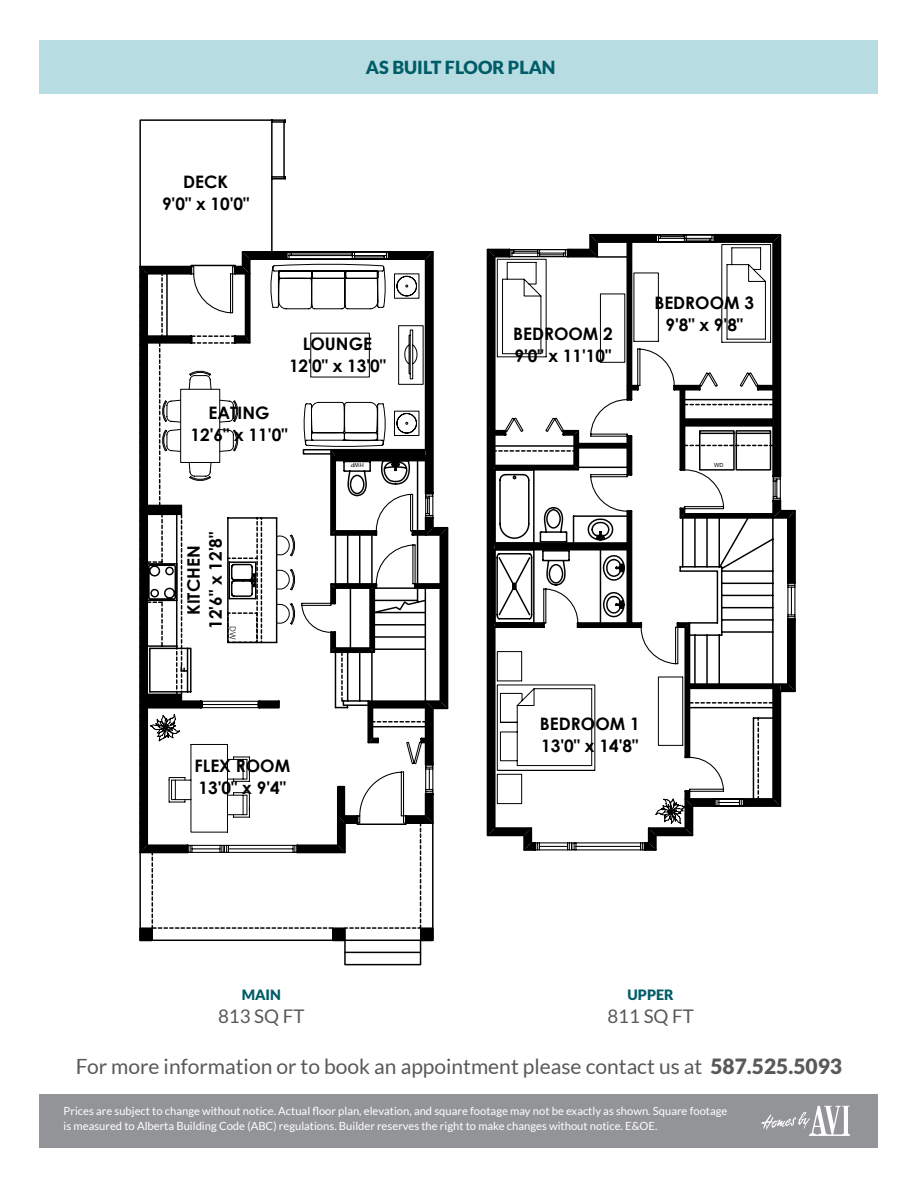
<style>
.page{position:relative;width:918px;height:1188px;background:#fff}
.page>*{position:absolute;margin:0;border:0;box-sizing:border-box;transform-origin:0 0}
.t1{font:21px "Lato";color:#57595b}
.t2{font:18.75px "Lato";color:#57595b}
.t3{font:900 18px "Lato";color:#005c67}
.t4{font:700 17.25px/21.9px "Century Gothic";color:#000;text-align:center}
.t5{font:900 14.25px "Lato";color:#005c67}
.t6{font:11.25px "Lato";color:#fff}
.t7{font:300 8.25px "Malgun Gothic";color:#000}
.t8{font:5.55px "Arial";color:#000}
.s1{font-weight:900}
</style>
<div class="page">
<div style="left:40px;top:1094px;width:838px;height:54px;background:#939498"></div>
<svg style="left:761px;top:1106px;width:89px;height:30px"></svg>
<div style="left:40px;top:40px;width:838px;height:54px;background:#b7dce1"></div>
<svg style="left:487px;top:234px;width:309px;height:617px"></svg>
<svg style="left:497px;top:244px;width:274px;height:580px"></svg>
<svg style="left:493px;top:255px;width:282px;height:545px"></svg>
<svg style="left:139px;top:119px;width:295px;height:847px"></svg>
<hr style="left:345px;top:952px;width:76px;height:1px;background:#000">
<svg style="left:139px;top:252px;width:309px;height:676px"></svg>
<p class="t3" style="left:366px;top:57px;width:191px">AS BUILT FLOOR PLAN</p>
<h3 class="t4" style="left:162px;top:171px;width:89px">DECK<br>9'0" x 10'0"</h3>
<h3 class="t4" style="left:289px;top:332px;width:98px">LOUNGE<br>12'0" x 13'0"</h3>
<h3 class="t4" style="left:191px;top:401px;width:98px">EATING<br>12'6" x 11'0"</h3>
<h3 class="t4" style="left:182px;top:629px;width:98px;rotate:-90deg">KITCHEN<br>12'6" x 12'8"</h3>
<p class="t7" style="left:238px;top:626px;width:15px;rotate:90deg">DW</p>
<h3 class="t4" style="left:195px;top:754px;width:97px;text-align:left">FLEX ROOM<br>13'0" x 9'4"</h3>
<p class="t8" style="left:364px;top:469px;width:14px;rotate:-180deg">HWP</p>
<h3 class="t4" style="left:513px;top:322px;width:101px;text-align:left">BEDROOM 2<br>9'0" x 11'10"</h3>
<h3 class="t4" style="left:654px;top:291px;width:101px">BEDROOM 3<br>9'8" x 9'8"</h3>
<p class="t8" style="left:714px;top:461px;width:11px">WD</p>
<h3 class="t4" style="left:540px;top:712px;width:101px;text-align:left">BEDROOM 1<br>13'0" x 14'8"</h3>
<p class="t5" style="left:242px;top:987px;width:41px">MAIN</p>
<p class="t2" style="left:218px;top:1005px;width:88px">813 SQ FT</p>
<p class="t5" style="left:628px;top:987px;width:48px">UPPER</p>
<p class="t2" style="left:607px;top:1005px;width:88px">811 SQ FT</p>
<p class="t1" style="left:76px;top:1055px;width:768px">For more information or to book an appointment please contact us at <span class="s1">587.525.5093</span></p>
<p class="t6" style="left:64px;top:1104px;width:665px">Prices are subject to change without notice. Actual floor plan, elevation, and square footage may not be exactly as shown. Square footage</p>
<p class="t6" style="left:64px;top:1120px;width:595px">is measured to Alberta Building Code (ABC) regulations. Builder reserves the right to make changes without notice. E&amp;OE.</p>
</div>
